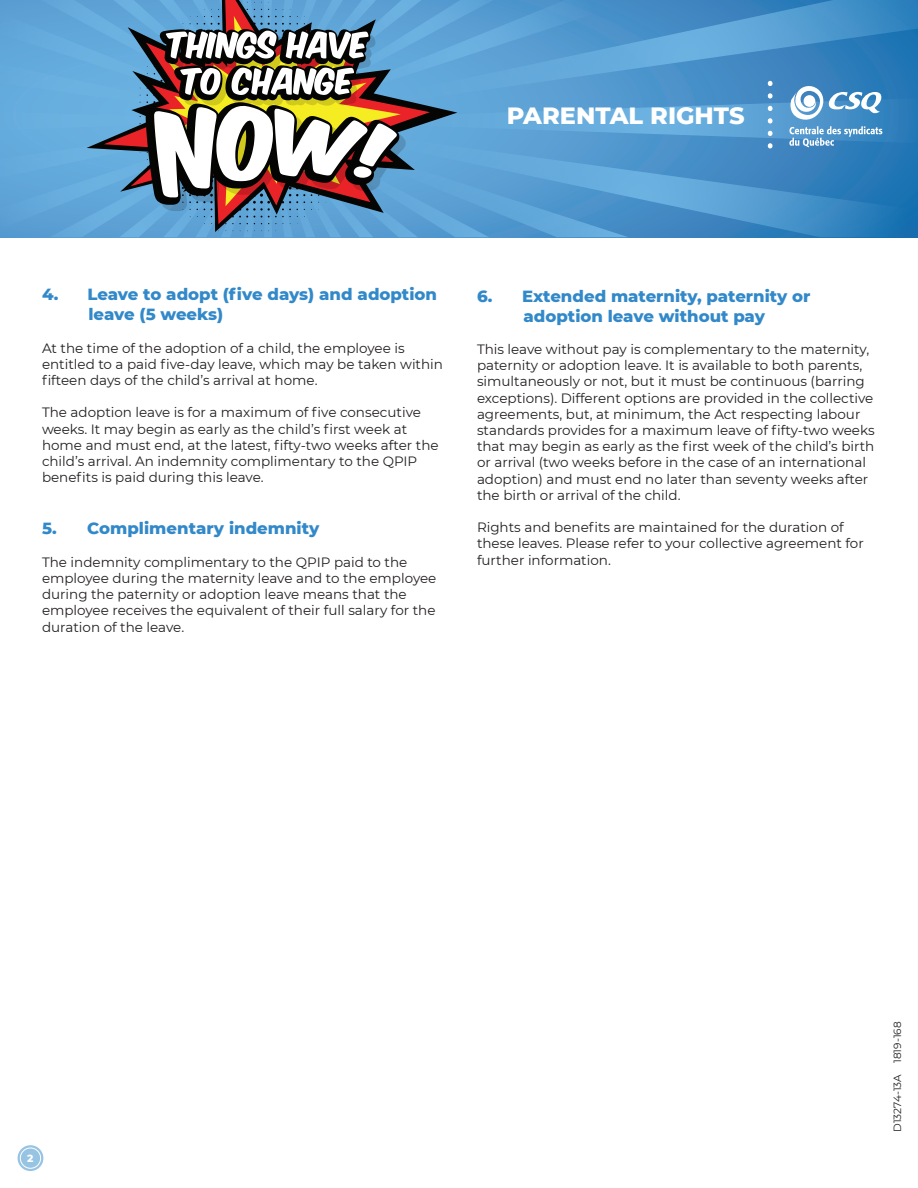
<style>
.page{position:relative;width:918px;height:1188px;background:#fff}
.page>*{position:absolute;margin:0;border:0;box-sizing:border-box;transform-origin:0 0}
.t1{font:800 24px "Montserrat";color:#fff}
.t2{font:800 16.5px/19.8px "Montserrat";color:#3289c9}
.t3{font:13.5px/16.2px "Montserrat";color:#231f20}
.t4{font:10.5px "Montserrat";color:#231f20}
.t5{font:800 10.5px "Montserrat";color:#fff}
</style>
<div class="page">
<svg style="left:18px;top:1145px;width:25px;height:26px"></svg>
<div style="left:20px;top:1148px;width:21px;height:21px;border:1px solid #fff;border-radius:50%"></div>
<svg style="left:0;top:0;width:918px;height:237px;background:#6397bd"></svg>
<h1 class="t1" style="left:507px;top:98px;width:240px">PARENTAL RIGHTS</h1>
<p class="t2" style="left:88px;top:284px;width:350px;text-indent:-46px">4. Leave to adopt (five days) and adoption leave (5 weeks)</p>
<p class="t3" style="left:42px;top:339px;width:403px">At the time of the adoption of a child, the employee is entitled to a paid five-day leave, which may be taken within fifteen days of the child’s arrival at home.</p>
<p class="t3" style="left:42px;top:404px;width:398px">The adoption leave is for a maximum of five consecutive weeks. It may begin as early as the child’s first week at home and must end, at the latest, fifty-two weeks after the child’s arrival. An indemnity complimentary to the QPIP benefits is paid during this leave.</p>
<p class="t2" style="left:42px;top:518px;width:279px">5. Complimentary indemnity</p>
<p class="t3" style="left:42px;top:553px;width:396px">The indemnity complimentary to the QPIP paid to the employee during the maternity leave and to the employee during the paternity or adoption leave means that the employee receives the equivalent of their full salary for the duration of the leave.</p>
<p class="t2" style="left:477px;top:285px;width:335px;text-align:center">6. Extended maternity, paternity or adoption leave without pay</p>
<p class="t3" style="left:477px;top:341px;width:399px">This leave without pay is complementary to the maternity, paternity or adoption leave. It is available to both parents, simultaneously or not, but it must be continuous (barring exceptions). Different options are provided in the collective agreements, but, at minimum, the Act respecting labour standards provides for a maximum leave of fifty-two weeks that may begin as early as the first week of the child’s birth or arrival (two weeks before in the case of an international adoption) and must end no later than seventy weeks after the birth or arrival of the child.</p>
<p class="t3" style="left:477px;top:519px;width:388px">Rights and benefits are maintained for the duration of these leaves. Please refer to your collective agreement for further information.</p>
<p class="t5" style="left:27px;top:1150px;width:8px">2</p>
<p class="t4" style="left:890px;top:1132px;width:112px;rotate:-90deg">D13274-13A 1819-168</p>
</div>
